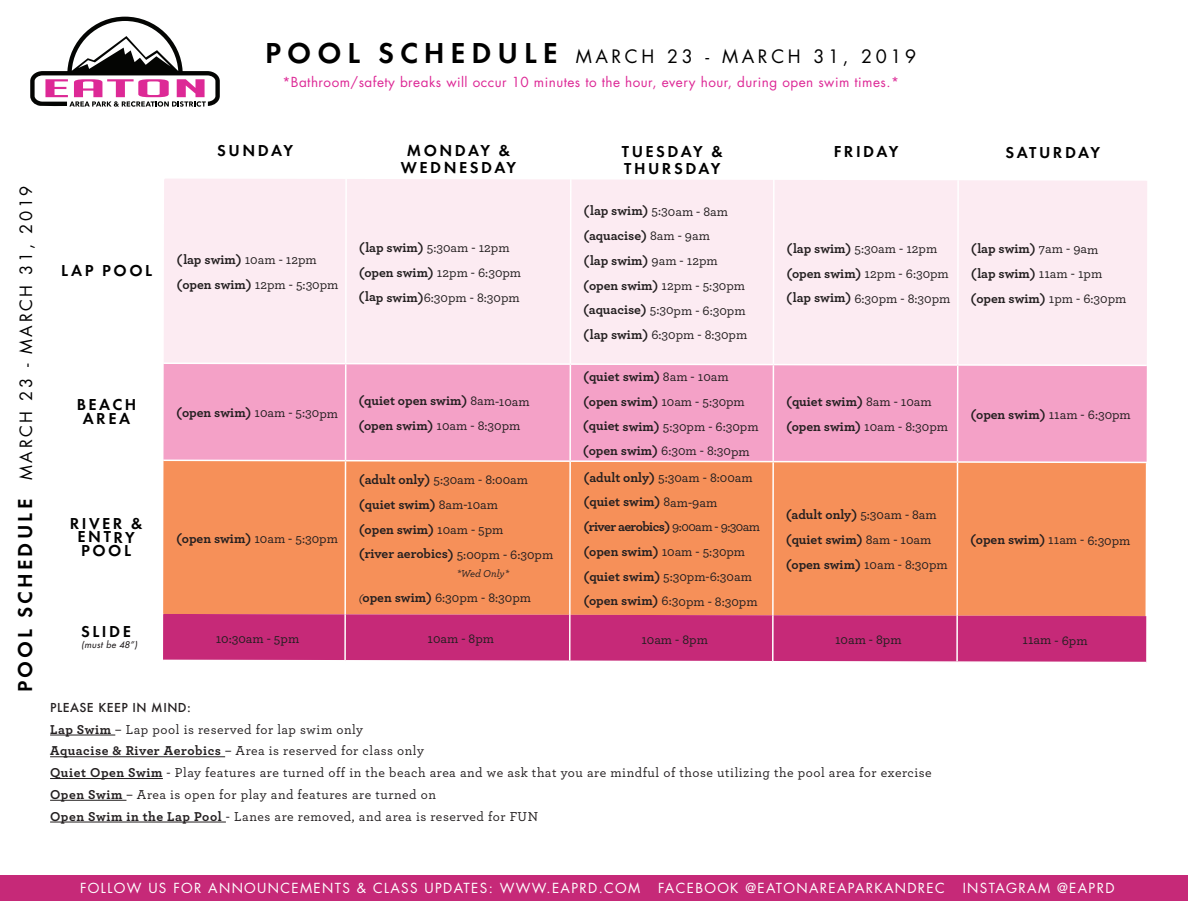
<style>
.page{position:relative;width:1188px;height:918px;background:#fff}
.page>*{position:absolute;margin:0;border:0;box-sizing:border-box;transform-origin:0 0}
.t1{font:18px "Futura";letter-spacing:.2em;color:#000}
.t2{font:16.5px/13.8px "Futura Dem Bld";letter-spacing:.15em;color:#000;text-align:center}
.t3{font:16.5px "Futura";letter-spacing:.155em;color:#000}
.t4{font:500 13.5px/24.8px "Archer";letter-spacing:-.005em;color:#231f20}
.t5{font:500 13.5px/21.8px "Archer";letter-spacing:.04em;color:#231f20}
.t6{font:700 13.5px/24.8px "Archer";letter-spacing:-.005em;color:#231f20}
.t7{font:13.5px "Futura";letter-spacing:.1em;color:#fff}
.t8{font:13.5px "Futura";letter-spacing:.035em;color:#dd2996}
.t9{font:500 13.5px "Archer";letter-spacing:.02em;color:#231f20}
.t10{font:500 12px "Futura";letter-spacing:.04em;color:#231f20}
.t11{font:italic 500 10.5px "Archer";letter-spacing:-.005em;color:#231f20}
.t12{font:italic 9px "Futura";letter-spacing:.04em;color:#231f20}
.s1{font-family:"Futura Dem Bld";font-size:30px}
.s2{font-family:"Futura Dem Bld";font-size:21px}
.s3{font-weight:700}
.s4{font-weight:500}
.s5{font-style:italic;font-size:10.5px}
</style>
<div class="page">
<div style="left:164px;top:179px;width:983px;height:184px;background:#fcebf2"></div>
<div style="left:163px;top:363px;width:984px;height:97px;background:#f4a1c7"></div>
<div style="left:163px;top:460px;width:984px;height:154px;background:#f69059"></div>
<div style="left:163px;top:614px;width:983px;height:47px;background:#c62978"></div>
<hr style="left:773px;top:141px;width:2px;height:39px;background:#fff">
<hr style="left:957px;top:141px;width:2px;height:39px;background:#fff">
<hr style="left:1146px;top:142px;width:2px;height:39px;background:#fff">
<hr style="left:49px;top:362px;width:115px;height:2px;background:#fff">
<hr style="left:345px;top:179px;width:2px;height:184px;background:#fff">
<hr style="left:345px;top:364px;width:1px;height:96px;background:#fff">
<hr style="left:344px;top:614px;width:2px;height:46px;background:#fff">
<hr style="left:570px;top:179px;width:2px;height:184px;background:#fff">
<hr style="left:569px;top:365px;width:2px;height:95px;background:#fff">
<hr style="left:569px;top:615px;width:2px;height:46px;background:#fff">
<hr style="left:773px;top:180px;width:2px;height:184px;background:#fff">
<hr style="left:772px;top:365px;width:2px;height:96px;background:#fff">
<hr style="left:772px;top:615px;width:2px;height:46px;background:#fff">
<hr style="left:957px;top:180px;width:2px;height:184px;background:#fff">
<hr style="left:957px;top:366px;width:1px;height:95px;background:#fff">
<hr style="left:956px;top:616px;width:2px;height:45px;background:#fff">
<hr style="left:164px;top:362px;width:182px;height:2px;background:#fff">
<svg style="left:344px;top:362px;width:228px;height:4px"></svg>
<hr style="left:570px;top:363px;width:203px;height:2px;background:#fff">
<hr style="left:773px;top:364px;width:185px;height:2px;background:#fff">
<hr style="left:958px;top:364px;width:189px;height:2px;background:#fff">
<hr style="left:163px;top:460px;width:183px;height:1px;background:#fff">
<hr style="left:163px;top:660px;width:182px;height:2px;background:#fff">
<svg style="left:344px;top:459px;width:228px;height:4px"></svg>
<svg style="left:344px;top:659px;width:227px;height:3px"></svg>
<hr style="left:570px;top:460px;width:203px;height:2px;background:#fff">
<hr style="left:570px;top:661px;width:203px;height:1px;background:#fff">
<hr style="left:773px;top:461px;width:185px;height:2px;background:#fff">
<hr style="left:958px;top:461px;width:189px;height:2px;background:#fff">
<hr style="left:344px;top:461px;width:2px;height:153px;background:#fff">
<hr style="left:569px;top:462px;width:2px;height:153px;background:#fff">
<hr style="left:772px;top:462px;width:2px;height:153px;background:#fff">
<hr style="left:956px;top:463px;width:2px;height:153px;background:#fff">
<hr style="left:1146px;top:463px;width:1px;height:153px;background:#fff">
<div style="left:0;top:875px;width:1188px;height:26px;background:#c62978"></div>
<svg style="left:30px;top:17px;width:190px;height:90px"></svg>
<hr style="left:50px;top:735px;width:65px;height:1px;background:#231f20">
<hr style="left:50px;top:756px;width:175px;height:1px;background:#231f20">
<hr style="left:50px;top:778px;width:113px;height:1px;background:#231f20">
<hr style="left:50px;top:800px;width:76px;height:1px;background:#231f20">
<hr style="left:50px;top:822px;width:176px;height:1px;background:#231f20">
<h1 class="t1" style="left:265px;top:44px;width:653px"><span class="s1">POOL SCHEDULE</span> MARCH 23 - MARCH 31, 2019</h1>
<p class="t8" style="left:282px;top:73px;width:618px">*Bathroom/safety breaks will occur 10 minutes to the hour, every hour, during open swim times.*</p>
<p class="t3" style="left:15px;top:692px;width:508px;rotate:-90deg"><span class="s2">POOL SCHEDULE</span> MARCH 23 - MARCH 31, 2019</p>
<p class="t2" style="left:217px;top:145px;width:77px">SUNDAY</p>
<p class="t2" style="left:401px;top:144px;width:117px;line-height:16.8px">MONDAY &amp;<br>WEDNESDAY</p>
<p class="t2" style="left:622px;top:144px;width:103px;line-height:16.8px;text-align:left">TUESDAY &amp;<br>THURSDAY</p>
<p class="t2" style="left:834px;top:146px;width:66px">FRIDAY</p>
<p class="t2" style="left:1005px;top:147px;width:96px">SATURDAY</p>
<p class="t2" style="left:61px;top:265px;width:92px">LAP POOL</p>
<p class="t4" style="left:177px;top:246px;width:163px"><span class="s3">(lap swim)</span> 10am - 12pm <span class="s3">(open swim)</span> 12pm - 5:30pm</p>
<p class="t4" style="left:359px;top:235px;width:164px"><span class="s3">(lap swim)</span> 5:30am - 12pm <span class="s3">(open swim)</span> 12pm - 6:30pm <span class="s3">(lap swim)</span>6:30pm - 8:30pm</p>
<p class="t2" style="left:77px;top:399px;width:61px">BEACH<br>AREA</p>
<p class="t4" style="left:176px;top:400px;width:163px"><span class="s3">(open swim)</span> 10am - 5:30pm</p>
<p class="t6" style="left:358px;top:388px;width:173px">(quiet open swim) <span class="s4">8am-10am </span>(open swim) <span class="s4">10am - 8:30pm</span></p>
<p class="t2" style="left:70px;top:518px;width:74px">RIVER &amp;<br>ENTRY<br>POOL</p>
<p class="t4" style="left:176px;top:525px;width:163px"><span class="s3">(open swim)</span> 10am - 5:30pm</p>
<p class="t6" style="left:359px;top:467px;width:196px">(adult only) <span class="s4">5:30am - 8:00am </span>(quiet swim) <span class="s4">8am-10am<br></span>(open swim) <span class="s4">10am - 5pm<br></span>(river aerobics) <span class="s4">5:00pm - 6:30pm</span></p>
<p class="t11" style="left:457px;top:566px;width:54px">*Wed Only*</p>
<p class="t4" style="left:359px;top:585px;width:174px"><span class="s5">(</span><span class="s3">open swim)</span> 6:30pm - 8:30pm</p>
<p class="t4" style="left:583px;top:198px;width:166px"><span class="s3">(lap swim)</span> 5:30am - 8am <span class="s3">(aquacise)</span> 8am - 9am<br><span class="s3">(lap swim)</span> 9am - 12pm <span class="s3">(open swim)</span> 12pm - 5:30pm <span class="s3">(aquacise)</span> 5:30pm - 6:30pm <span class="s3">(lap swim)</span> 6:30pm - 8:30pm</p>
<p class="t4" style="left:583px;top:363px;width:177px"><span class="s3">(quiet swim)</span> 8am - 10am <span class="s3">(open swim)</span> 10am - 5:30pm <span class="s3">(quiet swim)</span> 5:30pm - 6:30pm <span class="s3">(open swim)</span> 6:30m - 8:30pm</p>
<p class="t4" style="left:583px;top:464px;width:178px"><span class="s3">(adult only)</span> 5:30am - 8:00am <span class="s3">(quiet swim)</span> 8am-9am<br><span class="s3">(river aerobics)</span> 9:00am - 9:30am <span class="s3">(open swim)</span> 10am - 5:30pm <span class="s3">(quiet swim)</span> 5:30pm-6:30am <span class="s3">(open swim)</span> 6:30pm - 8:30pm</p>
<p class="t4" style="left:786px;top:236px;width:166px"><span class="s3">(lap swim)</span> 5:30am - 12pm <span class="s3">(open swim)</span> 12pm - 6:30pm <span class="s3">(lap swim)</span> 6:30pm - 8:30pm</p>
<p class="t6" style="left:971px;top:236px;width:157px">(lap swim) <span class="s4">7am - 9am </span>(lap swim) <span class="s4">11am - 1pm </span>(open swim) <span class="s4">1pm - 6:30pm</span></p>
<p class="t6" style="left:786px;top:388px;width:164px">(quiet swim) <span class="s4">8am - 10am </span>(open swim) <span class="s4">10am - 8:30pm</span></p>
<p class="t4" style="left:970px;top:402px;width:162px"><span class="s3">(open swim)</span> 11am - 6:30pm</p>
<p class="t6" style="left:786px;top:501px;width:164px">(adult only) <span class="s4">5:30am - 8am </span>(quiet swim) <span class="s4">8am - 10am </span>(open swim) <span class="s4">10am - 8:30pm</span></p>
<p class="t4" style="left:970px;top:527px;width:162px"><span class="s3">(open swim)</span> 11am - 6:30pm</p>
<p class="t2" style="left:81px;top:626px;width:51px">SLIDE</p>
<p class="t12" style="left:81px;top:639px;width:57px">(must be 48”)</p>
<p class="t4" style="left:216px;top:625px;width:85px">10:30am - 5pm</p>
<p class="t9" style="left:428px;top:629px;width:68px">10am - 8pm</p>
<p class="t9" style="left:641px;top:629px;width:68px">10am - 8pm</p>
<p class="t9" style="left:835px;top:630px;width:68px">10am - 8pm</p>
<p class="t9" style="left:1023px;top:630px;width:67px">11am - 6pm</p>
<p class="t10" style="left:50px;top:699px;width:142px">PLEASE KEEP IN MIND:</p>
<p class="t5" style="left:50px;top:718px;width:883px"><span class="s3">Lap Swim</span> – Lap pool is reserved for lap swim only<br><span class="s3">Aquacise &amp; River Aerobics</span> – Area is reserved for class only<br><span class="s3">Quiet Open Swim</span> - Play features are turned off in the beach area and we ask that you are mindful of those utilizing the pool area for exercise <span class="s3">Open Swim</span> – Area is open for play and features are turned on<br><span class="s3">Open Swim in the Lap Pool</span> - Lanes are removed, and area is reserved for FUN</p>
<p class="t7" style="left:80px;top:878px;width:562px">FOLLOW US FOR ANNOUNCEMENTS &amp; CLASS UPDATES: WWW.EAPRD.COM</p>
<p class="t7" style="left:658px;top:878px;width:288px">FACEBOOK @EATONAREAPARKANDREC</p>
<p class="t7" style="left:963px;top:878px;width:153px">INSTAGRAM @EAPRD</p>
</div>
